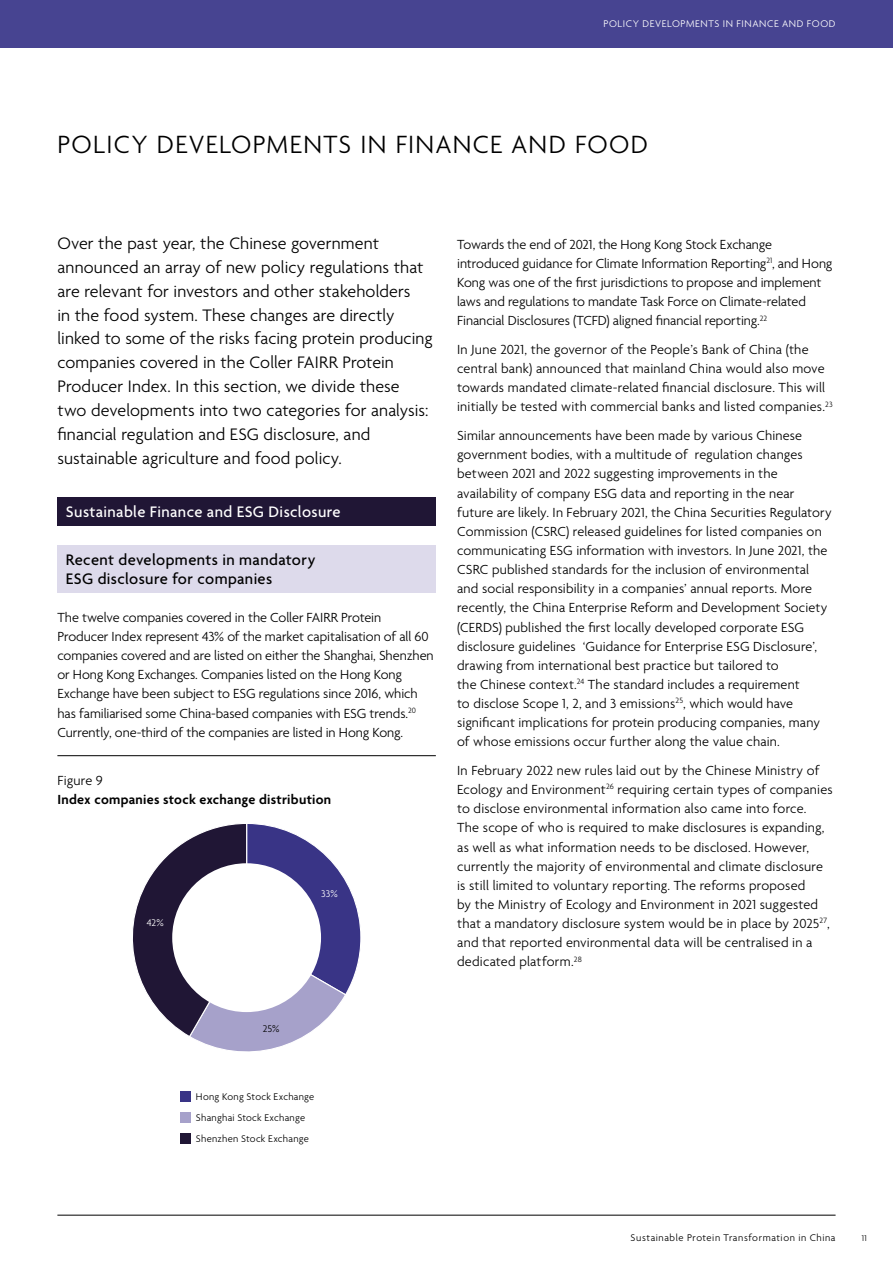
<style>
.page{position:relative;width:893px;height:1263px;background:#fff}
.page>*{position:absolute;margin:0;border:0;box-sizing:border-box;transform-origin:0 0}
.chapter_section_titl{font:300 27px "Agenda";letter-spacing:.05em;color:#000}
.intro_paragraph{font:300 18px/23.9px "Agenda";letter-spacing:.005em;color:#000}
.t1{font:500 16.5px/19.2px "Agenda";letter-spacing:.025em;color:#000}
.t2{font:500 16.5px "Agenda";letter-spacing:.025em;color:#fff}
.body{font:300 14.25px/19.2px "Agenda";letter-spacing:.01em;color:#000}
.table_figure_title{font:600 14.25px "Agenda";letter-spacing:.02em;color:#000}
.table_figure_number{font:300 14.25px "Agenda";letter-spacing:.015em;color:#000}
.graph_text_7pt{font:300 10.5px "Agenda";letter-spacing:.02em;color:#000}
.body-2{font:300 10.5px "Agenda";letter-spacing:.055em;color:#000}
.body-3{font:300 10.5px "Agenda";letter-spacing:.06em;color:#fff}
.graph_text_7pt-2{font:300 10.5px "Agenda";color:#fff}
.endnotes{font:300 9px "Agenda";color:#000}
</style>
<div class="page">
<hr style="left:57px;top:1215px;width:779px;height:1px;background:#000">
<div style="left:57px;top:497px;width:379px;height:29px;background:#201635"></div>
<div style="left:57px;top:545px;width:379px;height:48px;background:#dddaeb"></div>
<hr style="left:57px;top:755px;width:379px;height:1px;background:#000">
<svg style="left:132px;top:823px;width:229px;height:229px"></svg>
<div style="left:172px;top:863px;width:149px;height:149px;background:#fff;border-radius:50%"></div>
<div style="left:180px;top:1091px;width:11px;height:10px;background:#393486"></div>
<div style="left:180px;top:1112px;width:11px;height:10px;background:#a6a1ca"></div>
<div style="left:180px;top:1133px;width:11px;height:10px;background:#201635"></div>
<div style="left:0;top:0;width:893px;height:48px;background:#474491"></div>
<p class="body-3" style="left:603px;top:18px;width:234px">POLICY DEVELOPMENTS IN FINANCE AND FOOD</p>
<p class="chapter_section_titl" style="left:57px;top:130px;width:592px">POLICY DEVELOPMENTS IN FINANCE AND FOOD</p>
<p class="intro_paragraph" style="left:57px;top:232px;width:377px">Over the past year, the Chinese government announced an array of new policy regulations that are relevant for investors and other stakeholders<br>in the food system. These changes are directly linked to some of the risks facing protein producing companies covered in the Coller FAIRR Protein Producer Index. In this section, we divide these two developments into two categories for analysis: financial regulation and ESG disclosure, and sustainable agriculture and food policy.</p>
<h1 class="t2" style="left:66px;top:502px;width:276px">Sustainable Finance and ESG Disclosure</h1>
<h2 class="t1" style="left:66px;top:551px;width:251px">Recent developments in mandatory<br>ESG disclosure for companies</h2>
<p class="body" style="left:57px;top:609px;width:378px">The twelve companies covered in the Coller FAIRR Protein Producer Index represent 43% of the market capitalisation of all 60 companies covered and are listed on either the Shanghai, Shenzhen or Hong Kong Exchanges. Companies listed on the Hong Kong Exchange have been subject to ESG regulations since 2016, which has familiarised some China-based companies with ESG trends.<sup>20<br></sup>Currently, one-third of the companies are listed in Hong Kong.</p>
<p class="table_figure_number" style="left:57px;top:772px;width:47px">Figure 9</p>
<p class="table_figure_title" style="left:57px;top:791px;width:275px">Index companies stock exchange distribution</p>
<p class="graph_text_7pt-2" style="left:147px;top:916px;width:18px">42%</p>
<p class="graph_text_7pt-2" style="left:321px;top:887px;width:18px">33%</p>
<p class="graph_text_7pt" style="left:263px;top:1022px;width:18px">25%</p>
<p class="graph_text_7pt" style="left:196px;top:1091px;width:120px">Hong Kong Stock Exchange</p>
<p class="graph_text_7pt" style="left:196px;top:1112px;width:111px">Shanghai Stock Exchange</p>
<p class="graph_text_7pt" style="left:196px;top:1133px;width:114px">Shenzhen Stock Exchange</p>
<p class="body" style="left:457px;top:235px;width:377px">Towards the end of 2021, the Hong Kong Stock Exchange introduced guidance for Climate Information Reporting<sup>21</sup>, and Hong Kong was one of the first jurisdictions to propose and implement laws and regulations to mandate Task Force on Climate-related Financial Disclosures (TCFD) aligned financial reporting.<sup>22</sup></p>
<p class="body" style="left:457px;top:341px;width:377px">In June 2021, the governor of the People’s Bank of China (the central bank) announced that mainland China would also move towards mandated climate-related financial disclosure. This will initially be tested with commercial banks and listed companies.<sup>23</sup></p>
<p class="body" style="left:457px;top:427px;width:376px">Similar announcements have been made by various Chinese government bodies, with a multitude of regulation changes between 2021 and 2022 suggesting improvements in the availability of company ESG data and reporting in the near future are likely. In February 2021, the China Securities Regulatory Commission (CSRC) released guidelines for listed companies on communicating ESG information with investors. In June 2021, the CSRC published standards for the inclusion of environmental and social responsibility in a companies’ annual reports. More recently, the China Enterprise Reform and Development Society (CERDS) published the first locally developed corporate ESG disclosure guidelines ‘Guidance for Enterprise ESG Disclosure’, drawing from international best practice but tailored to<br>the Chinese context.<sup>24</sup> The standard includes a requirement<br>to disclose Scope 1, 2, and 3 emissions<sup>25</sup>, which would have significant implications for protein producing companies, many of whose emissions occur further along the value chain.</p>
<p class="body" style="left:457px;top:762px;width:377px">In February 2022 new rules laid out by the Chinese Ministry of Ecology and Environment<sup>26</sup> requiring certain types of companies to disclose environmental information also came into force.<br>The scope of who is required to make disclosures is expanding, as well as what information needs to be disclosed. However, currently the majority of environmental and climate disclosure is still limited to voluntary reporting. The reforms proposed<br>by the Ministry of Ecology and Environment in 2021 suggested that a mandatory disclosure system would be in place by 2025<sup>27</sup>, and that reported environmental data will be centralised in a dedicated platform.<sup>28</sup></p>
<p class="body-2" style="left:631px;top:1232px;width:206px">Sustainable Protein Transformation in China</p>
<p class="endnotes" style="left:862px;top:1233px;width:6px">11</p>
</div>
